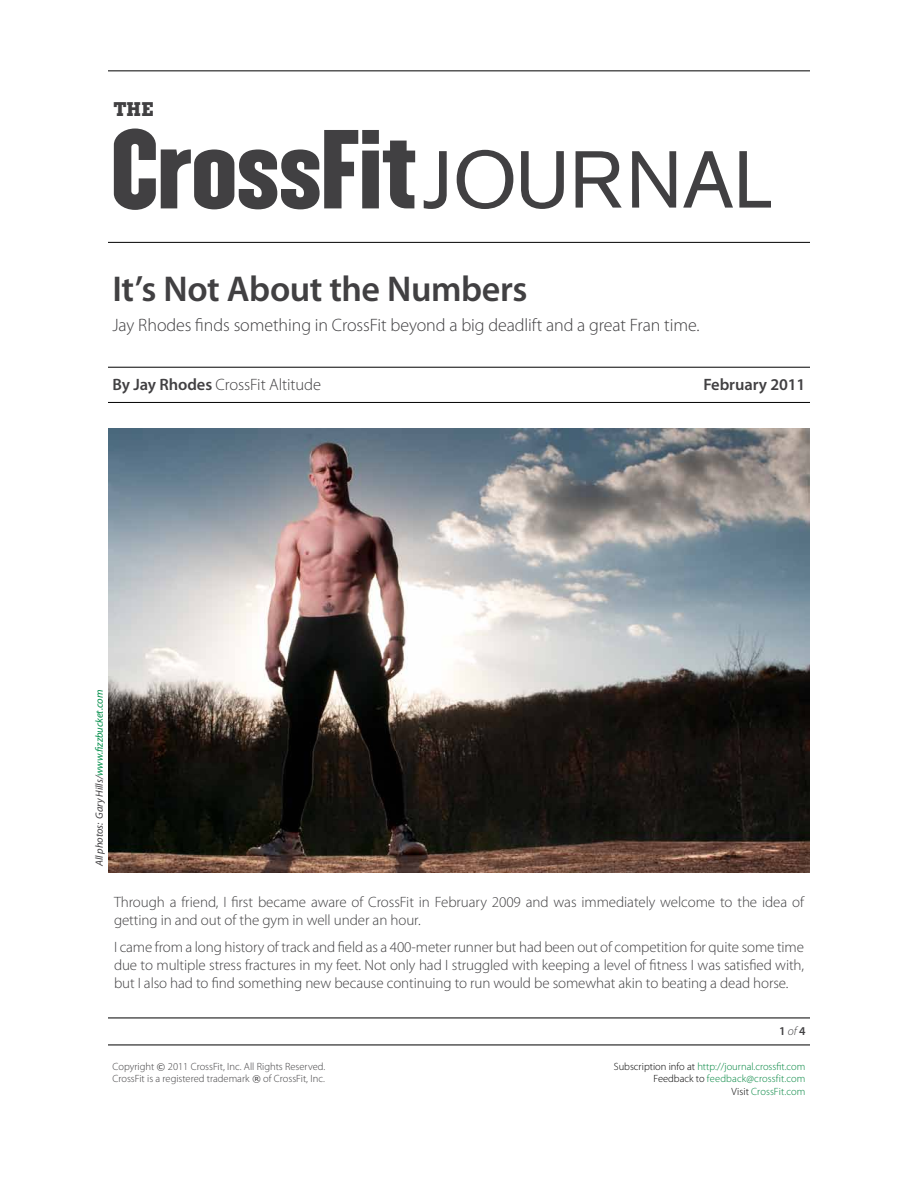
<style>
.page{position:relative;width:918px;height:1188px;background:#fff}
.page>*{position:absolute;margin:0;border:0;box-sizing:border-box;transform-origin:0 0}
.t1{font:79.8px "Akzidenz Grotesk BE";color:#414042}
.t2{font:600 36px "Myriad Pro";letter-spacing:-.015em;color:#414042}
.t3{font:700 19.65px "Boton";color:#414042}
.t4{font:300 18px "Myriad Pro";letter-spacing:-.005em;color:#414042}
.t5{font:300 16.5px "Myriad Pro";letter-spacing:-.005em;color:#414042}
.t6{font:600 16.5px "Myriad Pro";letter-spacing:-.005em;color:#414042}
.t7{font:300 15px/18px "Myriad Pro";letter-spacing:-.005em;color:#414042}
.t8{font:600 12px "Myriad Pro";color:#414042}
.t9{font:300 10.5px/12.6px "Myriad Pro";color:#00853f;text-align:right}
.t10{font:300 10.5px/12.6px "Myriad Pro";color:#414042}
.t11{font:italic 10.5px "Myriad Pro";letter-spacing:-.005em;color:#414042}
.s1{font-weight:600}
.s2{color:#008d49}
.s3{font-weight:300;font-style:italic}
.s4{font-family:"Verdana";font-weight:400;font-size:9px}
.s5{color:#000}
</style>
<div class="page">
<hr style="left:108px;top:1018px;width:702px;height:1px;background:#000">
<hr style="left:108px;top:1045px;width:702px;height:1px;background:#000">
<svg style="left:114px;top:129px;width:301px;height:81px"></svg>
<hr style="left:108px;top:242px;width:702px;height:1px;background:#000">
<hr style="left:108px;top:71px;width:702px;height:1px;background:#000">
<hr style="left:108px;top:367px;width:702px;height:1px;background:#000">
<hr style="left:108px;top:402px;width:702px;height:1px;background:#000">
<img style="left:108px;top:428px;width:702px;height:444px">
<h3 class="t3" style="left:114px;top:98px;width:41px">THE</h3>
<h1 class="t1" style="left:423px;top:132px;width:354px">JOURNAL</h1>
<h2 class="t2" style="left:112px;top:266px;width:417px">It’s Not About the Numbers</h2>
<p class="t4" style="left:112px;top:315px;width:589px">Jay Rhodes finds something in CrossFit beyond a big deadlift and a great Fran time.</p>
<p class="t5" style="left:112px;top:375px;width:210px"><span class="s1">By Jay Rhodes</span> CrossFit Altitude</p>
<p class="t6" style="left:703px;top:374px;width:104px">February 2011</p>
<p class="t11" style="left:93px;top:866px;width:178px;rotate:-90deg">All photos: Gary Hills/<span class="s2">www.fizzbucket.com</span></p>
<p class="t7" style="left:114px;top:893px;width:692px">Through a friend, I first became aware of CrossFit in February 2009 and was immediately welcome to the idea of getting in and out of the gym in well under an hour.</p>
<p class="t7" style="left:114px;top:938px;width:692px;text-align:justify">I came from a long history of track and field as a 400-meter runner but had been out of competition for quite some time due to multiple stress fractures in my feet. Not only had I struggled with keeping a level of fitness I was satisfied with, but I also had to find something new because continuing to run would be somewhat akin to beating a dead horse.</p>
<p class="t8" style="left:779px;top:1023px;width:28px">1 <span class="s3">of</span> 4</p>
<p class="t10" style="left:112px;top:1060px;width:214px">Copyright <span class="s4">©</span> 2011 CrossFit, Inc. All Rights Reserved.<br>CrossFit is a registered trademark <span class="s4">®</span> of CrossFit, Inc.</p>
<p class="t9" style="left:614px;top:1060px;width:193px"><span class="s5">Subscription info at</span> http://journal.crossfit.com<br><span class="s5">Feedback to</span> feedback@crossfit.com<br><span class="s5">Visit</span> CrossFit.com</p>
</div>
